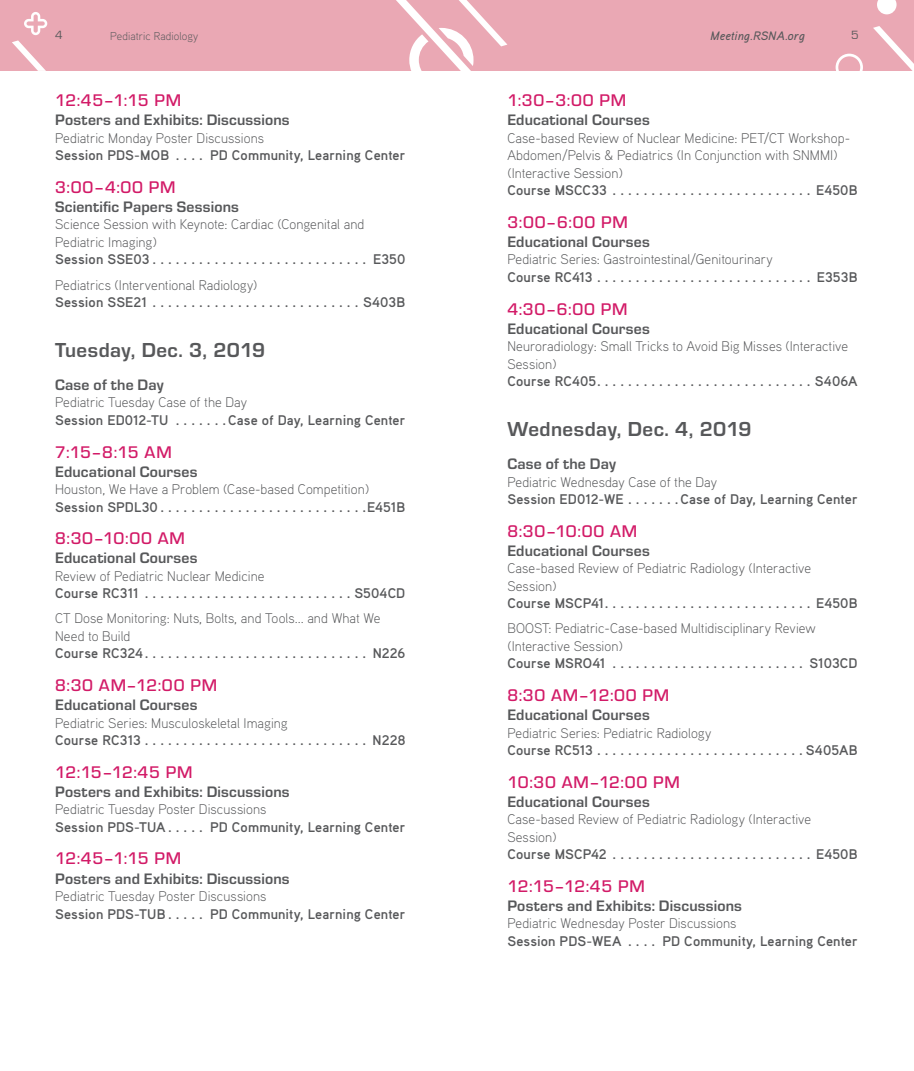
<style>
.page{position:relative;width:914px;height:1071px;background:#fff}
.page>*{position:absolute;margin:0;border:0;box-sizing:border-box;transform-origin:0 0}
.t1{font:700 21px "Eurostile";letter-spacing:.02em;color:#57585a}
.t2{font:500 17.5px "Eurostile";letter-spacing:.04em;color:#d21a67}
.t3{font:700 15.75px "Eurostile";letter-spacing:.01em;color:#57585a}
.t4{font:300 14px/17.5px "Aaux Pro OT";letter-spacing:.005em;color:#57585a}
.t5{font:700 14px "Aaux Pro OT";letter-spacing:.005em;color:#57585a}
.t6{font:italic 500 12.25px "Aaux Pro OT";letter-spacing:.005em;color:#57585a}
.t7{font:12.25px "Eurostile";color:#57585a}
.t8{font:300 11.38px "Aaux Pro OT";letter-spacing:.005em;color:#57585a}
</style>
<div class="page">
<div style="left:457px;top:0;width:457px;height:71px;background:#eaa8b4"></div>
<svg style="left:835px;top:54px;width:28px;height:17px"></svg>
<svg style="left:877px;top:0;width:19px;height:14px"></svg>
<svg style="left:873px;top:26px;width:41px;height:45px"></svg>
<div style="left:0;top:0;width:457px;height:71px;background:#eaa8b4"></div>
<svg style="left:396px;top:0;width:111px;height:71px"></svg>
<svg style="left:12px;top:12px;width:35px;height:59px"></svg>
<p class="t7" style="left:55px;top:29px;width:9px">4</p>
<p class="t8" style="left:110px;top:29px;width:90px">Pediatric Radiology</p>
<p class="t6" style="left:710px;top:27px;width:96px">Meeting.RSNA.org</p>
<p class="t7" style="left:851px;top:29px;width:9px">5</p>
<p class="t2" style="left:55px;top:89px;width:127px">12:45–1:15 PM</p>
<p class="t3" style="left:55px;top:109px;width:236px">Posters and Exhibits: Discussions</p>
<p class="t4" style="left:55px;top:129px;width:210px">Pediatric Monday Poster Discussions</p>
<p class="t5" style="left:55px;top:146px;width:351px">Session PDS-MOB . . . . PD Community, Learning Center</p>
<p class="t2" style="left:55px;top:175px;width:122px">3:00–4:00 PM</p>
<p class="t3" style="left:55px;top:195px;width:185px">Scientific Papers Sessions</p>
<p class="t4" style="left:55px;top:215px;width:311px">Science Session with Keynote: Cardiac (Congenital and<br>Pediatric Imaging)</p>
<p class="t5" style="left:55px;top:251px;width:352px">Session SSE03 . . . . . . . . . . . . . . . . . . . . . . . . . . . . E350</p>
<p class="t4" style="left:55px;top:275px;width:203px">Pediatrics (Interventional Radiology)</p>
<p class="t5" style="left:55px;top:293px;width:352px">Session SSE21 . . . . . . . . . . . . . . . . . . . . . . . . . . . S403B</p>
<h1 class="t1" style="left:55px;top:335px;width:212px">Tuesday, Dec. 3, 2019</h1>
<p class="t3" style="left:55px;top:373px;width:110px">Case of the Day</p>
<p class="t4" style="left:55px;top:393px;width:193px">Pediatric Tuesday Case of the Day</p>
<p class="t5" style="left:55px;top:411px;width:352px">Session ED012-TU . . . . . . Case of Day, Learning Center</p>
<p class="t2" style="left:55px;top:440px;width:118px">7:15–8:15 AM</p>
<p class="t3" style="left:55px;top:460px;width:144px">Educational Courses</p>
<p class="t4" style="left:55px;top:480px;width:315px">Houston, We Have a Problem (Case-based Competition)</p>
<p class="t5" style="left:55px;top:498px;width:352px">Session SPDL30 . . . . . . . . . . . . . . . . . . . . . . . . . . E451B</p>
<p class="t2" style="left:55px;top:527px;width:131px">8:30–10:00 AM</p>
<p class="t3" style="left:55px;top:547px;width:144px">Educational Courses</p>
<p class="t4" style="left:55px;top:567px;width:211px">Review of Pediatric Nuclear Medicine</p>
<p class="t5" style="left:55px;top:584px;width:352px">Course RC311 . . . . . . . . . . . . . . . . . . . . . . . . . . S504CD</p>
<p class="t4" style="left:55px;top:609px;width:327px">CT Dose Monitoring: Nuts, Bolts, and Tools... and What We<br>Need to Build</p>
<p class="t5" style="left:55px;top:645px;width:352px">Course RC324 . . . . . . . . . . . . . . . . . . . . . . . . . . . . . N226</p>
<p class="t2" style="left:55px;top:673px;width:163px">8:30 AM–12:00 PM</p>
<p class="t3" style="left:55px;top:694px;width:144px">Educational Courses</p>
<p class="t4" style="left:55px;top:714px;width:234px">Pediatric Series: Musculoskeletal Imaging</p>
<p class="t5" style="left:55px;top:731px;width:352px">Course RC313............................. N228</p>
<p class="t2" style="left:55px;top:760px;width:139px">12:15–12:45 PM</p>
<p class="t3" style="left:55px;top:780px;width:236px">Posters and Exhibits: Discussions</p>
<p class="t4" style="left:55px;top:800px;width:213px">Pediatric Tuesday Poster Discussions</p>
<p class="t5" style="left:55px;top:818px;width:351px">Session PDS-TUA . . . . . PD Community, Learning Center</p>
<p class="t2" style="left:55px;top:847px;width:127px">12:45–1:15 PM</p>
<p class="t3" style="left:55px;top:867px;width:236px">Posters and Exhibits: Discussions</p>
<p class="t4" style="left:55px;top:887px;width:213px">Pediatric Tuesday Poster Discussions</p>
<p class="t5" style="left:55px;top:905px;width:351px">Session PDS-TUB . . . . . PD Community, Learning Center</p>
<p class="t2" style="left:507px;top:89px;width:120px">1:30–3:00 PM</p>
<p class="t3" style="left:507px;top:109px;width:144px">Educational Courses</p>
<p class="t4" style="left:507px;top:129px;width:344px">Case-based Review of Nuclear Medicine: PET/CT Workshop-<br>Abdomen/Pelvis &amp; Pediatrics (In Conjunction with SNMMI) (Interactive Session)</p>
<p class="t5" style="left:507px;top:181px;width:352px">Course MSCC33 . . . . . . . . . . . . . . . . . . . . . . . . . . E450B</p>
<p class="t2" style="left:507px;top:210px;width:122px">3:00–6:00 PM</p>
<p class="t3" style="left:507px;top:230px;width:144px">Educational Courses</p>
<p class="t4" style="left:507px;top:250px;width:267px">Pediatric Series: Gastrointestinal/Genitourinary</p>
<p class="t5" style="left:507px;top:268px;width:352px">Course RC413 . . . . . . . . . . . . . . . . . . . . . . . . . . . . E353B</p>
<p class="t2" style="left:507px;top:297px;width:121px">4:30–6:00 PM</p>
<p class="t3" style="left:507px;top:317px;width:144px">Educational Courses</p>
<p class="t4" style="left:507px;top:337px;width:342px">Neuroradiology: Small Tricks to Avoid Big Misses (Interactive<br>Session)</p>
<p class="t5" style="left:507px;top:372px;width:352px">Course RC405 . . . . . . . . . . . . . . . . . . . . . . . . . . . . S406A</p>
<h1 class="t1" style="left:507px;top:414px;width:246px">Wednesday, Dec. 4, 2019</h1>
<p class="t3" style="left:507px;top:452px;width:110px">Case of the Day</p>
<p class="t4" style="left:507px;top:472px;width:211px">Pediatric Wednesday Case of the Day</p>
<p class="t5" style="left:507px;top:490px;width:352px">Session ED012-WE . . . . . . Case of Day, Learning Center</p>
<p class="t2" style="left:507px;top:519px;width:131px">8:30–10:00 AM</p>
<p class="t3" style="left:507px;top:539px;width:144px">Educational Courses</p>
<p class="t4" style="left:507px;top:559px;width:305px">Case-based Review of Pediatric Radiology (Interactive<br>Session)</p>
<p class="t5" style="left:507px;top:594px;width:352px">Course MSCP41 . . . . . . . . . . . . . . . . . . . . . . . . . . . E450B</p>
<p class="t4" style="left:507px;top:619px;width:310px">BOOST: Pediatric-Case-based Multidisciplinary Review (Interactive Session)</p>
<p class="t5" style="left:507px;top:654px;width:351px">Course MSRO41 . . . . . . . . . . . . . . . . . . . . . . . . . S103CD</p>
<p class="t2" style="left:507px;top:683px;width:163px">8:30 AM–12:00 PM</p>
<p class="t3" style="left:507px;top:704px;width:144px">Educational Courses</p>
<p class="t4" style="left:507px;top:723px;width:205px">Pediatric Series: Pediatric Radiology</p>
<p class="t5" style="left:507px;top:741px;width:351px">Course RC513 . . . . . . . . . . . . . . . . . . . . . . . . . . S405AB</p>
<p class="t2" style="left:507px;top:770px;width:174px">10:30 AM–12:00 PM</p>
<p class="t3" style="left:507px;top:790px;width:144px">Educational Courses</p>
<p class="t4" style="left:507px;top:810px;width:305px">Case-based Review of Pediatric Radiology (Interactive<br>Session)</p>
<p class="t5" style="left:507px;top:845px;width:352px">Course MSCP42 . . . . . . . . . . . . . . . . . . . . . . . . . . E450B</p>
<p class="t2" style="left:507px;top:874px;width:139px">12:15–12:45 PM</p>
<p class="t3" style="left:507px;top:894px;width:236px">Posters and Exhibits: Discussions</p>
<p class="t4" style="left:507px;top:914px;width:231px">Pediatric Wednesday Poster Discussions</p>
<p class="t5" style="left:507px;top:932px;width:352px">Session PDS-WEA . . . . PD Community, Learning Center</p>
</div>
